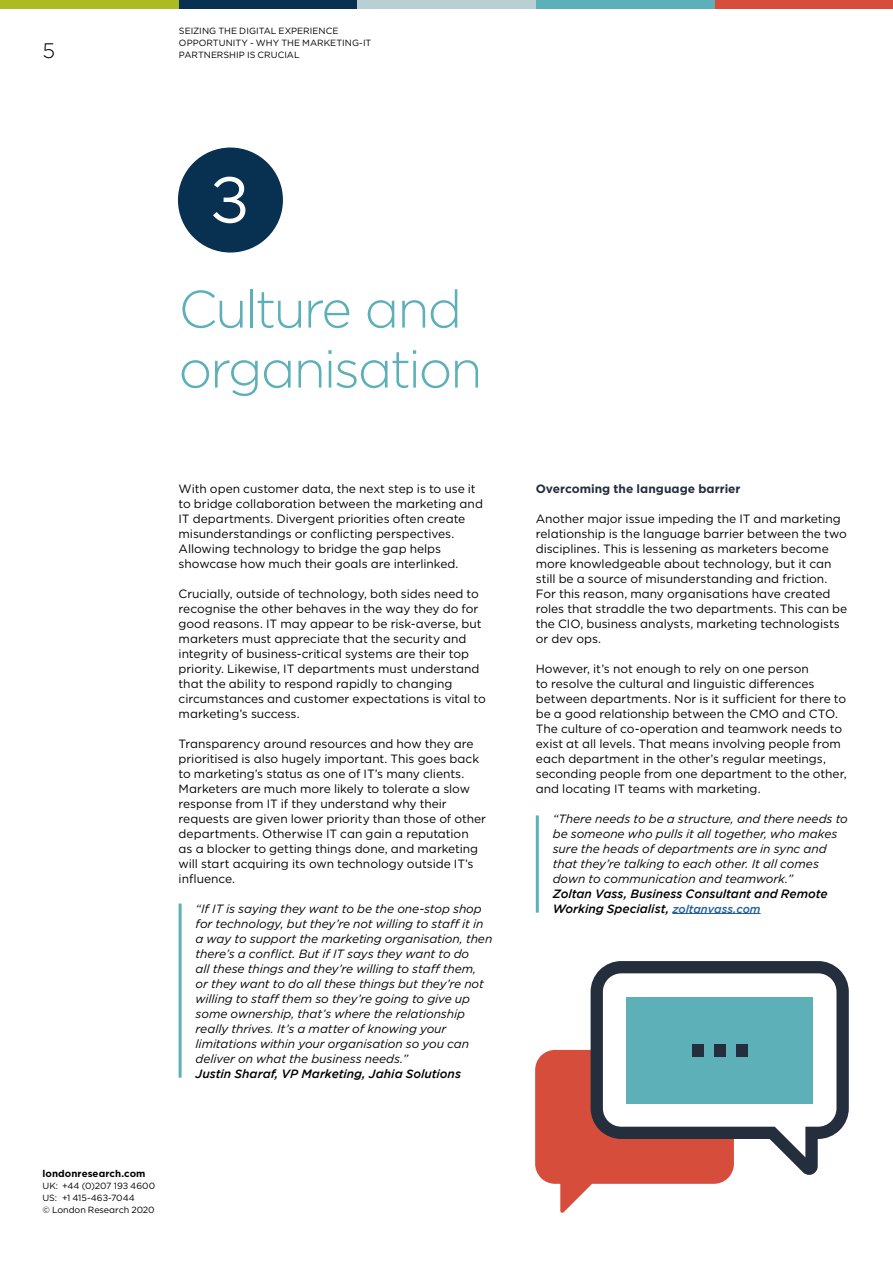
<style>
.page{position:relative;width:893px;height:1263px;background:#fff}
.page>*{position:absolute;margin:0;border:0;box-sizing:border-box;transform-origin:0 0}
.t1{font:64.5px "Gotham";color:#fff}
.t2{font:300 52.5px/60px "Gotham";letter-spacing:-.045em;color:#5db0b8}
.t3{font:300 21px "Gotham";color:#000}
.t4{font:12px/15px "Gotham";letter-spacing:-.005em;color:#000}
.t5{font:italic 12px/15px "Gotham";letter-spacing:-.005em;color:#000}
.t6{font:italic 500 12px/15px "Gotham";color:#000}
.t7{font:700 12px "Gotham";color:#242e3d}
.t8{font:700 9.75px "Gotham";letter-spacing:.01em;color:#000}
.t9{font:9px/12px "Gotham";color:#000}
.s1{font-size:11.25px;color:#215e9e}
</style>
<div class="page">
<div style="left:714px;top:0;width:179px;height:9px;background:#d64d3b"></div>
<div style="left:536px;top:0;width:178px;height:9px;background:#5db0b8"></div>
<div style="left:357px;top:0;width:179px;height:9px;background:#b8d0d4"></div>
<div style="left:179px;top:0;width:178px;height:9px;background:#083050"></div>
<div style="left:0;top:0;width:179px;height:9px;background:#abbc22"></div>
<hr style="left:672px;top:913px;width:89px;height:1px;background:#215e9e">
<div style="left:178px;top:148px;width:105px;height:105px;background:#083050;border-radius:50%"></div>
<hr style="left:179px;top:903px;width:3px;height:175px;background:#5db0b8">
<hr style="left:536px;top:815px;width:3px;height:98px;background:#5db0b8">
<svg style="left:535px;top:1050px;width:196px;height:163px"></svg>
<svg style="left:591px;top:961px;width:258px;height:214px"></svg>
<div style="left:626px;top:997px;width:187px;height:106px;background:#5eb0b8"></div>
<div style="left:692px;top:1044px;width:11px;height:12px;background:#242e3d"></div>
<div style="left:714px;top:1044px;width:11px;height:12px;background:#242e3d"></div>
<div style="left:736px;top:1044px;width:11px;height:12px;background:#242e3d"></div>
<h3 class="t3" style="left:43px;top:37px;width:14px">5</h3>
<p class="t9" style="left:179px;top:24px;width:194px">SEIZING THE DIGITAL EXPERIENCE<br>OPPORTUNITY - WHY THE MARKETING-IT<br>PARTNERSHIP IS CRUCIAL</p>
<h1 class="t1" style="left:210px;top:158px;width:40px">3</h1>
<h2 class="t2" style="left:179px;top:278px;width:305px">Culture and organisation</h2>
<p class="t4" style="left:179px;top:481px;width:306px">With open customer data, the next step is to use it to bridge collaboration between the marketing and IT departments. Divergent priorities often create misunderstandings or conflicting perspectives.<br>Allowing technology to bridge the gap helps showcase how much their goals are interlinked.</p>
<p class="t4" style="left:179px;top:586px;width:309px">Crucially, outside of technology, both sides need to recognise the other behaves in the way they do for good reasons. IT may appear to be risk-averse, but marketers must appreciate that the security and integrity of business-critical systems are their top priority. Likewise, IT departments must understand that the ability to respond rapidly to changing circumstances and customer expectations is vital to marketing’s success.</p>
<p class="t4" style="left:179px;top:736px;width:309px">Transparency around resources and how they are prioritised is also hugely important. This goes back to marketing’s status as one of IT’s many clients.<br>Marketers are much more likely to tolerate a slow response from IT if they understand why their requests are given lower priority than those of other departments. Otherwise IT can gain a reputation<br>as a blocker to getting things done, and marketing will start acquiring its own technology outside IT’s influence.</p>
<p class="t5" style="left:196px;top:901px;width:298px">“If IT is saying they want to be the one-stop shop for technology, but they’re not willing to staff it in a way to support the marketing organisation, then there’s a conflict. But if IT says they want to do<br>all these things and they’re willing to staff them,<br>or they want to do all these things but they’re not willing to staff them so they’re going to give up some ownership, that’s where the relationship really thrives. It’s a matter of knowing your limitations within your organisation so you can deliver on what the business needs.”</p>
<p class="t6" style="left:196px;top:1066px;width:267px">Justin Sharaf, VP Marketing, Jahia Solutions</p>
<p class="t8" style="left:43px;top:1167px;width:105px">londonresearch.com</p>
<p class="t9" style="left:43px;top:1179px;width:114px">UK: +44 (0)207 193 4600<br>US: +1 415-463-7044<br>© London Research 2020</p>
<p class="t7" style="left:536px;top:480px;width:206px">Overcoming the language barrier</p>
<p class="t4" style="left:536px;top:511px;width:313px">Another major issue impeding the IT and marketing relationship is the language barrier between the two disciplines. This is lessening as marketers become more knowledgeable about technology, but it can still be a source of misunderstanding and friction.<br>For this reason, many organisations have created roles that straddle the two departments. This can be the CIO, business analysts, marketing technologists or dev ops.</p>
<p class="t4" style="left:536px;top:661px;width:312px">However, it’s not enough to rely on one person<br>to resolve the cultural and linguistic differences between departments. Nor is it sufficient for there to be a good relationship between the CMO and CTO.<br>The culture of co-operation and teamwork needs to exist at all levels. That means involving people from each department in the other’s regular meetings, seconding people from one department to the other, and locating IT teams with marketing.</p>
<p class="t5" style="left:553px;top:811px;width:297px">“There needs to be a structure, and there needs to be someone who pulls it all together, who makes sure the heads of departments are in sync and that they’re talking to each other. It all comes down to communication and teamwork.”</p>
<p class="t6" style="left:553px;top:886px;width:276px">Zoltan Vass, Business Consultant and Remote<br>Working Specialist, <span class="s1">zoltanvass.com</span></p>
</div>
